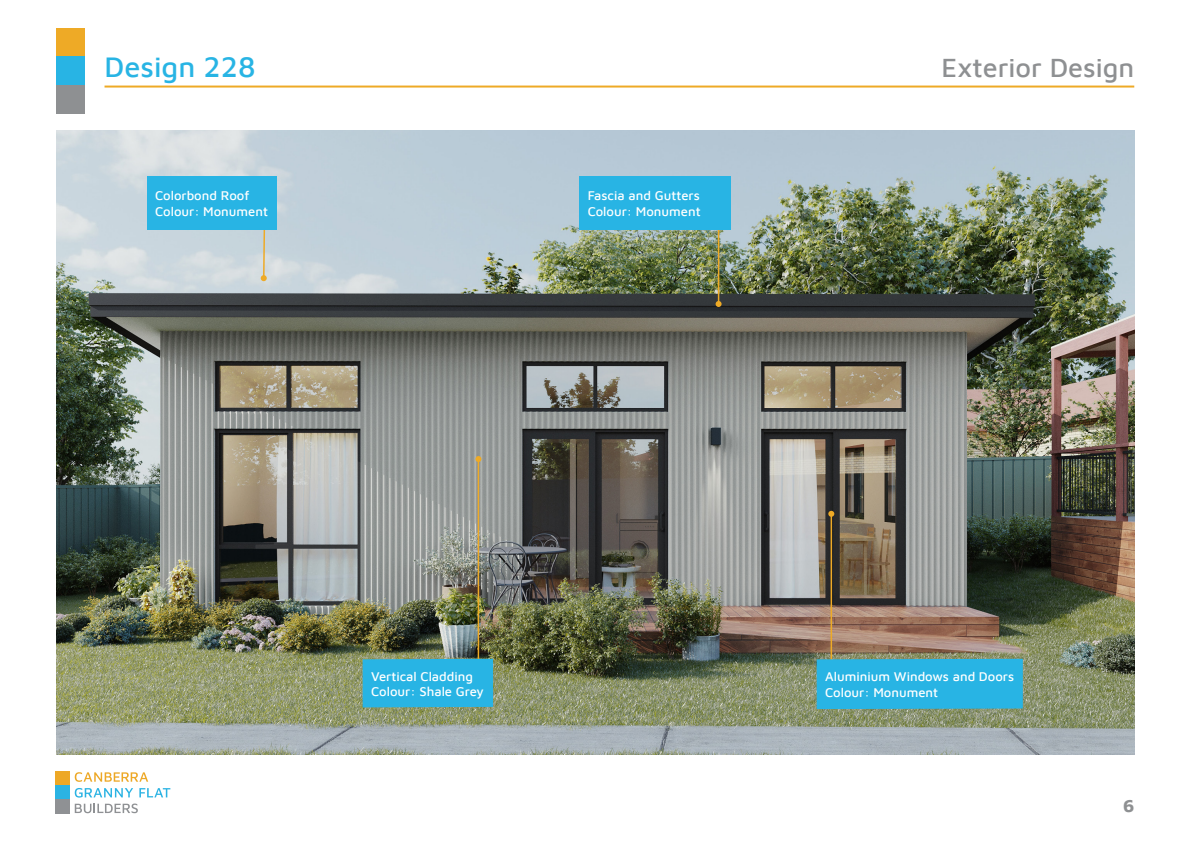
<style>
.page{position:relative;width:1191px;height:842px;background:#fff}
.page>*{position:absolute;margin:0;border:0;box-sizing:border-box;transform-origin:0 0}
.t1{font:500 29px "Maven Pro";color:#28b4e4}
.t2{font:500 27px "Maven Pro";color:#8e9092}
.t3{font:700 18px "Maven Pro";color:#8e9092}
.t4{font:500 13px "Maven Pro";color:#fff}
</style>
<div class="page">
<div style="left:57px;top:28px;width:28px;height:29px;background:#eeaa26"></div>
<div style="left:57px;top:57px;width:28px;height:28px;background:#28b4e4"></div>
<div style="left:57px;top:85px;width:28px;height:28px;background:#8e9092"></div>
<hr style="left:104px;top:86px;width:1030px;height:2px;background:#eeaa26">
<svg style="left:75px;top:772px;width:73px;height:10px"></svg>
<svg style="left:75px;top:788px;width:95px;height:25px"></svg>
<div style="left:56px;top:771px;width:14px;height:14px;background:#eda826"></div>
<div style="left:56px;top:785px;width:14px;height:14px;background:#2bb3e3"></div>
<div style="left:56px;top:799px;width:14px;height:15px;background:#8f9194"></div>
<img style="left:57px;top:130px;width:1077px;height:624px">
<hr style="left:718px;top:210px;width:1px;height:94px;background:#eeaa26">
<svg style="left:715px;top:301px;width:6px;height:6px"></svg>
<div style="left:579px;top:176px;width:151px;height:54px;background:#28b4e4"></div>
<svg style="left:261px;top:230px;width:6px;height:51px"></svg>
<div style="left:147px;top:176px;width:129px;height:54px;background:#28b4e4"></div>
<hr style="left:477px;top:459px;width:2px;height:228px;background:#eeaa26">
<svg style="left:475px;top:456px;width:6px;height:6px"></svg>
<div style="left:363px;top:659px;width:130px;height:48px;background:#28b4e4"></div>
<hr style="left:830px;top:514px;width:2px;height:173px;background:#eeaa26">
<svg style="left:828px;top:511px;width:6px;height:6px"></svg>
<div style="left:816px;top:659px;width:206px;height:50px;background:#28b4e4"></div>
<p class="t1" style="left:104px;top:47px;width:152px">Design 228</p>
<p class="t2" style="left:941px;top:49px;width:194px">Exterior Design</p>
<p class="t4" style="left:155px;top:187px;width:96px">Colorbond Roof</p>
<p class="t4" style="left:155px;top:202px;width:114px">Colour: Monument</p>
<p class="t4" style="left:587px;top:187px;width:114px">Fascia and Gutters</p>
<p class="t4" style="left:587px;top:202px;width:114px">Colour: Monument</p>
<p class="t4" style="left:371px;top:667px;width:103px">Vertical Cladding</p>
<p class="t4" style="left:371px;top:683px;width:114px">Colour: Shale Grey</p>
<p class="t4" style="left:825px;top:668px;width:190px">Aluminium Windows and Doors</p>
<p class="t4" style="left:825px;top:683px;width:114px">Colour: Monument</p>
<h3 class="t3" style="left:1123px;top:793px;width:13px">6</h3>
</div>
